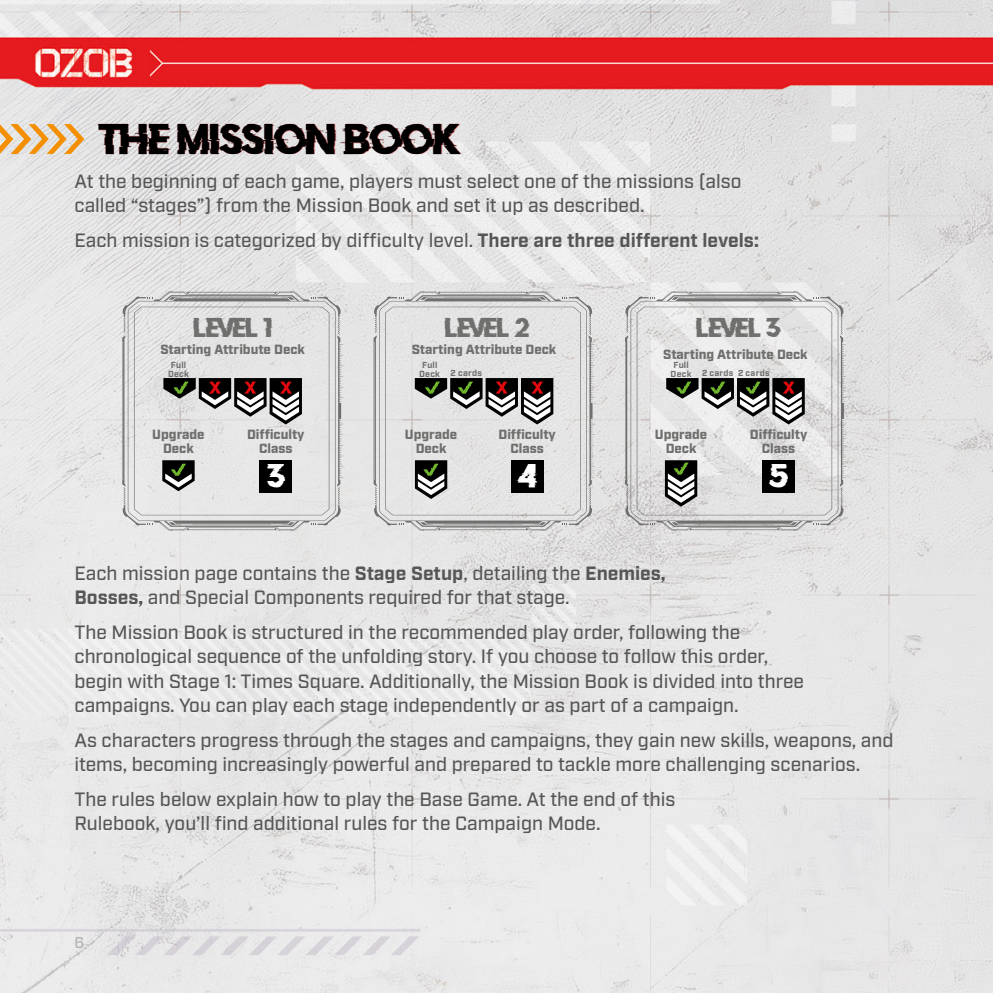
<style>
.page{position:relative;width:993px;height:993px;background:#fff}
.page>*{position:absolute;margin:0;border:0;box-sizing:border-box;transform-origin:0 0}
.t1{font:33.25px "Doctor Glitch";letter-spacing:-.01em;color:#000}
.t2{font:25.72px "Doctor Glitch";color:#fff}
.t3{font:21px "Doctor Glitch";color:#6f6f6e}
.t4{font:500 19.25px/24.5px "Industry";color:#565656}
.t5{font:500 15.75px "Industry";color:#b1b2b3}
.t6{font:900 13.3px/14px "Industry";color:#6f6f6e;text-align:center}
.t7{font:700 8.75px/8.8px "Industry";letter-spacing:.03em;color:#6f6f6e;text-align:center}
.s1{font-weight:700}
</style>
<div class="page">
<img style="left:0;top:0;width:992px;height:992px">
<div style="left:99px;top:124px;width:362px;height:30px;background:#cd1316;opacity:.75"></div>
<svg style="left:0;top:124px;width:84px;height:30px;background:#e8c28c"></svg>
<svg style="left:161px;top:529px;width:141px;height:2px"></svg>
<svg style="left:128px;top:292px;width:207px;height:237px;background:#c2c2c2"></svg>
<svg style="left:161px;top:291px;width:141px;height:8px"></svg>
<svg style="left:310px;top:296px;width:33px;height:229px;background:#cdcdcd"></svg>
<svg style="left:122px;top:296px;width:31px;height:229px;background:#cfcece"></svg>
<svg style="left:134px;top:306px;width:195px;height:209px;background:#e2e2e2"></svg>
<svg style="left:412px;top:529px;width:141px;height:2px"></svg>
<svg style="left:379px;top:292px;width:207px;height:237px;background:#c1c1c1"></svg>
<svg style="left:412px;top:291px;width:141px;height:8px"></svg>
<svg style="left:562px;top:296px;width:32px;height:229px;background:#cbcbca"></svg>
<svg style="left:373px;top:296px;width:31px;height:229px;background:#cecece"></svg>
<svg style="left:385px;top:306px;width:195px;height:209px;background:#e1e1e1"></svg>
<svg style="left:663px;top:529px;width:142px;height:2px"></svg>
<svg style="left:630px;top:292px;width:208px;height:237px;background:#c1c0c0"></svg>
<svg style="left:663px;top:291px;width:142px;height:8px"></svg>
<svg style="left:813px;top:296px;width:32px;height:229px;background:#cbcaca"></svg>
<svg style="left:624px;top:296px;width:31px;height:229px;background:#cacaca"></svg>
<svg style="left:636px;top:306px;width:195px;height:209px;background:#e2e1e1"></svg>
<div style="left:259px;top:460px;width:33px;height:32px;background:#000"></div>
<div style="left:511px;top:460px;width:32px;height:32px;background:#000"></div>
<div style="left:762px;top:460px;width:32px;height:32px;background:#000"></div>
<svg style="left:163px;top:378px;width:139px;height:46px;background:#888180"></svg>
<svg style="left:414px;top:378px;width:139px;height:46px;background:#878381"></svg>
<svg style="left:415px;top:460px;width:32px;height:39px"></svg>
<svg style="left:664px;top:460px;width:33px;height:46px"></svg>
<svg style="left:666px;top:378px;width:138px;height:46px"></svg>
<svg style="left:162px;top:460px;width:32px;height:31px"></svg>
<h1 class="t1" style="left:99px;top:124px;width:363px">THE MISSION BOOK</h1>
<p class="t4" style="left:74px;top:169px;width:668px">At the beginning of each game, players must select one of the missions (also called “stages”) from the Mission Book and set it up as described.</p>
<p class="t4" style="left:74px;top:228px;width:685px">Each mission is categorized by difficulty level. <span class="s1">There are three different levels:</span></p>
<p class="t3" style="left:193px;top:318px;width:80px">LEVEL 1</p>
<p class="t3" style="left:444px;top:318px;width:86px">LEVEL 2</p>
<p class="t3" style="left:696px;top:318px;width:86px">LEVEL 3</p>
<p class="t6" style="left:160px;top:343px;width:146px">Starting Attribute Deck</p>
<p class="t7" style="left:168px;top:361px;width:22px">Full<br>Deck</p>
<p class="t7" style="left:419px;top:361px;width:22px">Full<br>Deck</p>
<p class="t7" style="left:673px;top:361px;width:17px">Full</p>
<p class="t6" style="left:411px;top:343px;width:146px">Starting Attribute Deck</p>
<p class="t6" style="left:663px;top:348px;width:146px">Starting Attribute Deck</p>
<p class="t7" style="left:450px;top:369px;width:33px">2 cards</p>
<p class="t7" style="left:670px;top:369px;width:100px">Deck 2 cards 2 cards</p>
<p class="t6" style="left:247px;top:427px;width:59px">Difficulty<br>Class</p>
<p class="t6" style="left:498px;top:427px;width:59px">Difficulty<br>Class</p>
<p class="t6" style="left:749px;top:427px;width:59px">Difficulty<br>Class</p>
<p class="t6" style="left:152px;top:427px;width:54px">Upgrade<br>Deck</p>
<p class="t6" style="left:405px;top:427px;width:54px">Upgrade<br>Deck</p>
<p class="t6" style="left:654px;top:427px;width:54px">Upgrade<br>Deck</p>
<h2 class="t2" style="left:267px;top:464px;width:19px">3</h2>
<h2 class="t2" style="left:518px;top:464px;width:20px">4</h2>
<h2 class="t2" style="left:769px;top:464px;width:19px">5</h2>
<p class="t4" style="left:74px;top:561px;width:592px">Each mission page contains the <span class="s1">Stage Setup</span>, detailing the <span class="s1">Enemies,<br>Bosses,</span> and Special Components required for that stage.</p>
<p class="t4" style="left:74px;top:620px;width:731px">The Mission Book is structured in the recommended play order, following the chronological sequence of the unfolding story. If you choose to follow this order, begin with Stage 1: Times Square. Additionally, the Mission Book is divided into three campaigns. You can play each stage independently or as part of a campaign.</p>
<p class="t4" style="left:74px;top:728px;width:820px">As characters progress through the stages and campaigns, they gain new skills, weapons, and items, becoming increasingly powerful and prepared to tackle more challenging scenarios.</p>
<p class="t4" style="left:74px;top:787px;width:602px">The rules below explain how to play the Base Game. At the end of this<br>Rulebook, you’ll find additional rules for the Campaign Mode.</p>
<p class="t5" style="left:74px;top:932px;width:11px">6</p>
</div>
